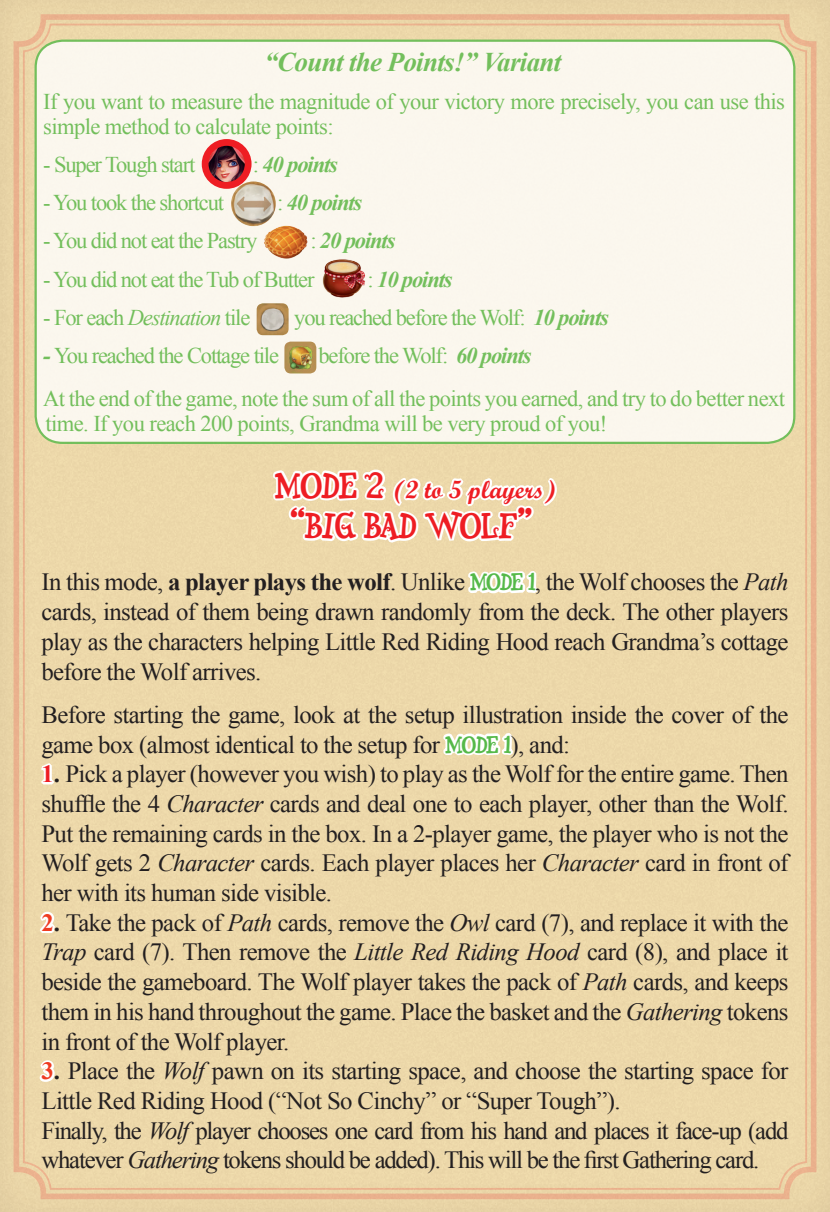
<style>
.page{position:relative;width:830px;height:1212px;background:#fff}
.page>*{position:absolute;margin:0;border:0;box-sizing:border-box;transform-origin:0 0}
.t1{font:33.75px "Snidely";color:#ee1d23}
.t2{font:italic 700 27px "Times New Roman";letter-spacing:-.025em;color:#55b949}
.t3{font:24.75px/29.7px "Times New Roman";letter-spacing:-.025em;color:#231f20;text-align:justify}
.t4{font:24.75px/29.7px "Times New Roman";letter-spacing:-.05em;color:#231f20}
.t5{font:24.75px "Script MT Bold";color:#ee1d23}
.t6{font:22.5px/24.8px "Times New Roman";letter-spacing:-.025em;color:#55b949}
.t7{font:22.5px "Times New Roman";letter-spacing:-.05em;color:#55b949}
.t8{font:italic 700 22.5px "Times New Roman";letter-spacing:-.05em;color:#55b949}
.s1{font-weight:400;font-style:normal}
.s2{font-style:italic}
.s3{font-weight:700;font-style:italic}
.s4{font-family:"Snidely";font-size:33.75px}
.s5{font-weight:700}
.s6{font-family:"Snidely";font-size:22.5px;color:#55b949}
.s7{font-weight:700;color:#ee1d23}
.s8{font-weight:700;color:#ef3c22}
</style>
<div class="page">
<div style="left:11px;top:11px;width:807px;height:1191px;background:#ecd8a9"></div>
<svg style="left:269px;top:461px;width:291px;height:142px"></svg>
<svg style="left:439px;top:722px;width:76px;height:43px"></svg>
<svg style="left:37px;top:759px;width:19px;height:29px"></svg>
<svg style="left:35px;top:908px;width:23px;height:27px"></svg>
<svg style="left:36px;top:1056px;width:22px;height:30px"></svg>
<div style="left:36px;top:41px;width:758px;height:402px;background:#fbf7ed;border-radius:27px"></div>
<div style="left:35px;top:40px;width:760px;height:404px;border:2px solid #55b949;border-radius:27px"></div>
<img style="left:205px;top:142px;width:43px;height:43px;border-radius:21px">
<div style="left:202px;top:139px;width:49px;height:50px;border:7px solid #ee1d23;border-radius:50%"></div>
<img style="left:231px;top:181px;width:45px;height:45px;border-radius:22px">
<img style="left:257px;top:212px;width:57px;height:57px;border-radius:29px">
<img style="left:314px;top:248px;width:57px;height:58px;border-radius:29px">
<img style="left:256px;top:303px;width:32px;height:32px">
<img style="left:284px;top:342px;width:32px;height:31px">
<p class="t2" style="left:264px;top:43px;width:298px">“Count the Points!” Variant</p>
<p class="t6" style="left:43px;top:89px;width:743px">If you want to measure the magnitude of your victory more precisely, you can use this simple method to calculate points:</p>
<p class="t7" style="left:43px;top:149px;width:154px">- Super Tough start</p>
<p class="t8" style="left:253px;top:149px;width:87px"><span class="s1">:</span> 40 points</p>
<p class="t7" style="left:43px;top:187px;width:182px">- You took the shortcut</p>
<p class="t8" style="left:277px;top:187px;width:87px"><span class="s1">:</span> 40 points</p>
<p class="t7" style="left:43px;top:226px;width:216px">- You did not eat the Pastry</p>
<p class="t8" style="left:310px;top:225px;width:87px"><span class="s1">:</span> 20 points</p>
<p class="t7" style="left:43px;top:264px;width:273px">- You did not eat the Tub of Butter</p>
<p class="t8" style="left:367px;top:263px;width:87px"><span class="s1">:</span> 10 points</p>
<p class="t7" style="left:43px;top:302px;width:208px">- For each <span class="s2">Destination</span> tile</p>
<p class="t7" style="left:294px;top:302px;width:316px">you reached before the Wolf: <span class="s3">10 points</span></p>
<p class="t7" style="left:43px;top:340px;width:237px"><span class="s3">-</span> You reached the Cottage tile</p>
<p class="t6" style="left:43px;top:334px;width:743px;line-height:42.8px;text-indent:275px">before the Wolf: <span class="s3">60 points<br></span>At the end of the game, note the sum of all the points you earned, and try to do better next</p>
<p class="t6" style="left:45px;top:410px;width:563px">time. If you reach 200 points, Grandma will be very proud of you!</p>
<p class="t5" style="left:274px;top:474px;width:283px"><span class="s4">MODE 2</span> (2 to 5 players)</p>
<h1 class="t1" style="left:289px;top:506px;width:252px">“BIG BAD WOLF”</h1>
<p class="t3" style="left:41px;top:567px;width:748px">In this mode, <span class="s5">a player plays the wolf</span>. Unlike <span class="s6">MODE 1</span>, the Wolf chooses the <span class="s2">Path </span>cards, instead of them being drawn randomly from the deck. The other players play as the characters helping Little Red Riding Hood reach Grandma’s cottage before the Wolf arrives.</p>
<p class="t3" style="left:41px;top:699px;width:748px">Before starting the game, look at the setup illustration inside the cover of the game box (almost identical to the setup for <span class="s6">MODE 1</span>), and:</p>
<p class="t3" style="left:41px;top:759px;width:748px"><span class="s7">1</span><span class="s5">.</span> Pick a player (however you wish) to play as the Wolf for the entire game. Then shuffle the 4 <span class="s2">Character</span> cards and deal one to each player, other than the Wolf.<br>Put the remaining cards in the box. In a 2-player game, the player who is not the Wolf gets 2 <span class="s2">Character</span> cards. Each player places her <span class="s2">Character</span> card in front of her with its human side visible.</p>
<p class="t3" style="left:41px;top:907px;width:748px"><span class="s8">2</span><span class="s5">.</span> Take the pack of <span class="s2">Path</span> cards, remove the <span class="s2">Owl</span> card (7), and replace it with the <span class="s2">Trap</span> card (7). Then remove the <span class="s2">Little Red Riding Hood</span> card (8), and place it beside the gameboard. The Wolf player takes the pack of <span class="s2">Path</span> cards, and keeps them in his hand throughout the game. Place the basket and the <span class="s2">Gathering</span> tokens in front of the Wolf player.</p>
<p class="t4" style="left:41px;top:1056px;width:748px"><span class="s8">3</span><span class="s5">.</span> Place the <span class="s2">Wolf</span> pawn on its starting space, and choose the starting space for Little Red Riding Hood (“Not So Cinchy” or “Super Tough”).<br>Finally, the <span class="s2">Wolf</span> player chooses one card from his hand and places it face-up (add whatever <span class="s2">Gathering</span> tokens should be added). This will be the first Gathering card.</p>
</div>
